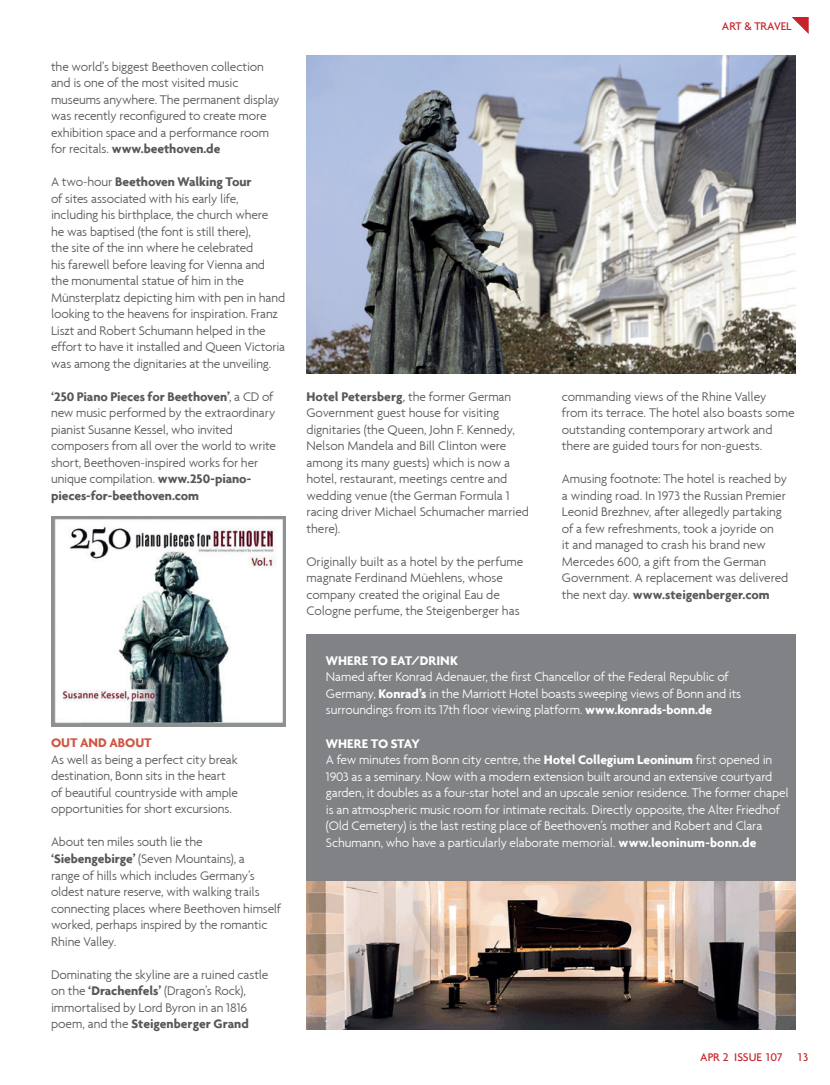
<style>
.page{position:relative;width:830px;height:1085px;background:#fff}
.page>*{position:absolute;margin:0;border:0;box-sizing:border-box;transform-origin:0 0}
.t1{font:300 13.5px/16.5px "Agenda";letter-spacing:-.01em;color:#57585a}
.t2{font:300 13.5px/16.5px "Agenda";letter-spacing:-.015em;color:#fff}
.t3{font:700 13.5px "Agenda";letter-spacing:.005em;color:#fff}
.t4{font:700 13.5px "Agenda";letter-spacing:-.005em;color:#cf5543}
.t5{font:500 12px "Agenda";color:#c62229}
.s1{font-weight:700}
</style>
<div class="page">
<svg style="left:791px;top:17px;width:17px;height:17px"></svg>
<img style="left:51px;top:516px;width:234px;height:210px">
<img style="left:306px;top:55px;width:489px;height:318px">
<img style="left:306px;top:880px;width:489px;height:149px">
<div style="left:306px;top:634px;width:489px;height:246px;background:#808285"></div>
<p class="t1" style="left:51px;top:58px;width:230px">the world’s biggest Beethoven collection and is one of the most visited music museums anywhere. The permanent display was recently reconfigured to create more exhibition space and a performance room for recitals. <span class="s1">www.beethoven.de</span></p>
<p class="t1" style="left:51px;top:173px;width:235px">A two-hour <span class="s1">Beethoven Walking Tour<br></span>of sites associated with his early life, including his birthplace, the church where<br>he was baptised (the font is still there),<br>the site of the inn where he celebrated<br>his farewell before leaving for Vienna and the monumental statue of him in the Münsterplatz depicting him with pen in hand looking to the heavens for inspiration. Franz Liszt and Robert Schumann helped in the effort to have it installed and Queen Victoria was among the dignitaries at the unveiling.</p>
<p class="t1" style="left:51px;top:388px;width:226px"><span class="s1">‘250 Piano Pieces for Beethoven’</span>, a CD of new music performed by the extraordinary pianist Susanne Kessel, who invited composers from all over the world to write short, Beethoven-inspired works for her unique compilation. <span class="s1">www.250-piano&shy;pieces-for-beethoven.com</span></p>
<p class="t4" style="left:51px;top:734px;width:102px">OUT AND ABOUT</p>
<p class="t1" style="left:51px;top:751px;width:188px">As well as being a perfect city break destination, Bonn sits in the heart of beautiful countryside with ample opportunities for short excursions.</p>
<p class="t1" style="left:51px;top:833px;width:231px">About ten miles south lie the <span class="s1">‘Siebengebirge’</span> (Seven Mountains), a<br>range of hills which includes Germany’s oldest nature reserve, with walking trails connecting places where Beethoven himself worked, perhaps inspired by the romantic Rhine Valley.</p>
<p class="t1" style="left:51px;top:965px;width:219px">Dominating the skyline are a ruined castle on the <span class="s1">‘Drachenfels’</span> (Dragon’s Rock), immortalised by Lord Byron in an 1816 poem, and the <span class="s1">Steigenberger Grand</span></p>
<p class="t5" style="left:721px;top:19px;width:71px">ART &amp; TRAVEL</p>
<p class="t1" style="left:306px;top:388px;width:224px"><span class="s1">Hotel Petersberg</span>, the former German Government guest house for visiting dignitaries (the Queen, John F. Kennedy, Nelson Mandela and Bill Clinton were among its many guests) which is now a hotel, restaurant, meetings centre and wedding venue (the German Formula 1 racing driver Michael Schumacher married there).</p>
<p class="t1" style="left:306px;top:553px;width:218px">Originally built as a hotel by the perfume magnate Ferdinand Müehlens, whose company created the original Eau de Cologne perfume, the Steigenberger has</p>
<p class="t1" style="left:561px;top:388px;width:234px">commanding views of the Rhine Valley from its terrace. The hotel also boasts some outstanding contemporary artwork and there are guided tours for non-guests.</p>
<p class="t1" style="left:561px;top:470px;width:228px">Amusing footnote: The hotel is reached by a winding road. In 1973 the Russian Premier Leonid Brezhnev, after allegedly partaking of a few refreshments, took a joyride on<br>it and managed to crash his brand new Mercedes 600, a gift from the German Government. A replacement was delivered the next day. <span class="s1">www.steigenberger.com</span></p>
<p class="t3" style="left:326px;top:652px;width:133px">WHERE TO EAT/DRINK</p>
<p class="t2" style="left:326px;top:668px;width:416px">Named after Konrad Adenauer, the first Chancellor of the Federal Republic of<br>Germany, <span class="s1">Konrad’s</span> in the Marriott Hotel boasts sweeping views of Bonn and its surroundings from its 17th floor viewing platform. <span class="s1">www.konrads-bonn.de</span></p>
<p class="t2" style="left:326px;top:734px;width:464px"><span class="s1">WHERE TO STAY<br></span>A few minutes from Bonn city centre, the <span class="s1">Hotel Collegium Leoninum</span> first opened in 1903 as a seminary. Now with a modern extension built around an extensive courtyard garden, it doubles as a four-star hotel and an upscale senior residence. The former chapel is an atmospheric music room for intimate recitals. Directly opposite, the Alter Friedhof (Old Cemetery) is the last resting place of Beethoven’s mother and Robert and Clara Schumann, who have a particularly elaborate memorial. <span class="s1">www.leoninum-bonn.de</span></p>
<p class="t5" style="left:700px;top:1049px;width:110px">APR 2 ISSUE 107 13</p>
</div>
